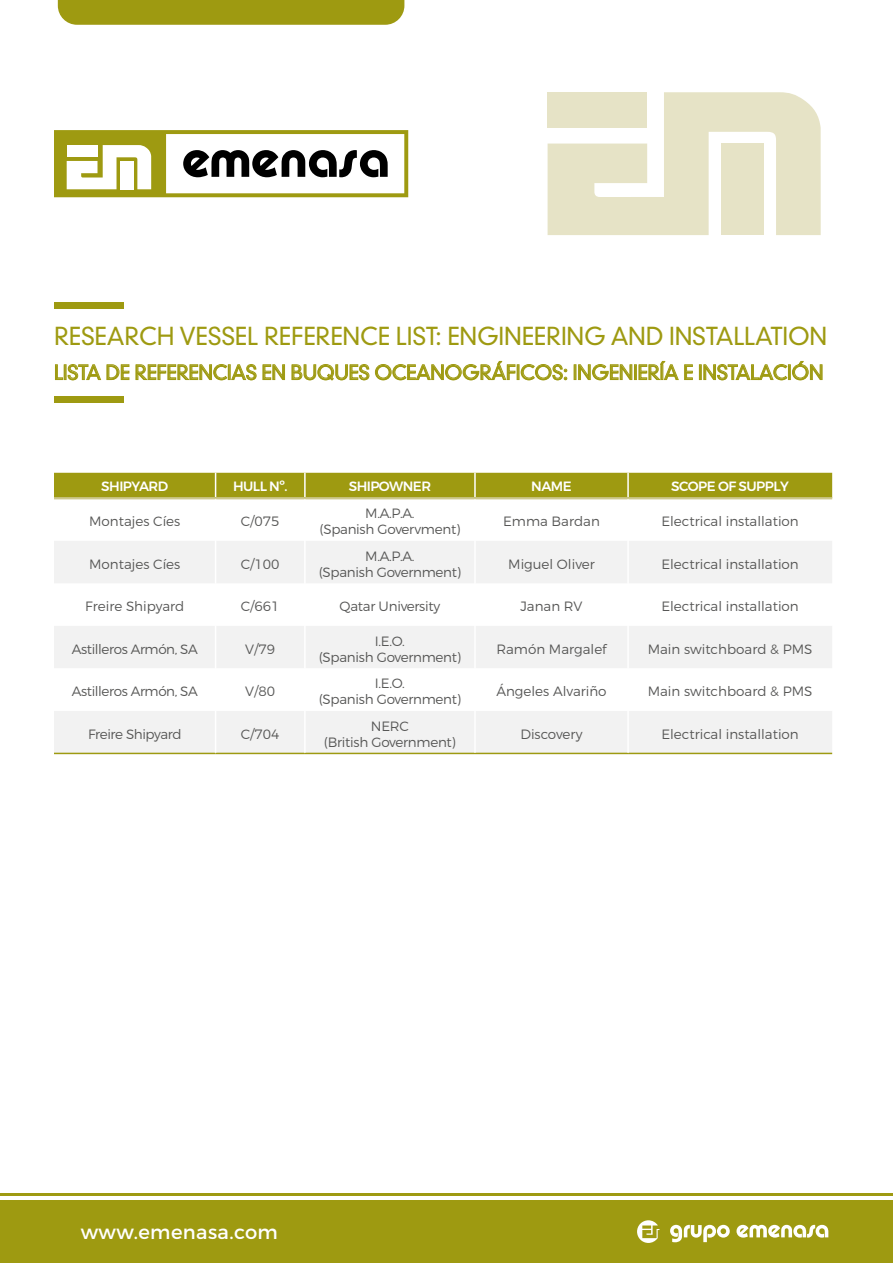
<style>
.page{position:relative;width:893px;height:1263px;background:#fff}
.page>*{position:absolute;margin:0;border:0;box-sizing:border-box;transform-origin:0 0}
.t1{font:300 24px "DIN Neuzeit Grotesk";letter-spacing:-.01em;color:#9e9a11}
.t2{font:300 19.5px "DIN Neuzeit Grotesk";letter-spacing:-.01em;color:#9e9a11}
.t3{font:19.5px "Montserrat";letter-spacing:.02em;color:#fff}
.t4{font:300 13.5px "Montserrat";color:#575756}
.t5{font:300 13.5px/16.2px "Montserrat";letter-spacing:-.02em;color:#575756;text-align:center}
.t6{font:300 13.5px "Montserrat";letter-spacing:-.03em;color:#575756}
.t7{font:500 13.5px "Montserrat";letter-spacing:-.04em;color:#fff}
</style>
<div class="page">
<svg style="left:54px;top:541px;width:778px;height:212px;fill:#f2f2f2"></svg>
<svg style="left:54px;top:668px;width:778px;height:43px"></svg>
<div style="left:54px;top:473px;width:778px;height:24px;background:#9e9a11"></div>
<hr style="left:304px;top:473px;width:2px;height:24px;background:#fff">
<hr style="left:474px;top:473px;width:2px;height:24px;background:#fff">
<hr style="left:627px;top:473px;width:2px;height:24px;background:#fff">
<hr style="left:54px;top:497px;width:162px;height:2px;background:#cdc88c">
<hr style="left:216px;top:497px;width:89px;height:2px;background:#cdc88c">
<hr style="left:305px;top:497px;width:170px;height:2px;background:#cdc88c">
<hr style="left:475px;top:497px;width:153px;height:2px;background:#cdc88c">
<hr style="left:628px;top:497px;width:204px;height:2px;background:#cdc88c">
<hr style="left:54px;top:753px;width:162px;height:1px;background:#9e9a11">
<hr style="left:216px;top:753px;width:89px;height:1px;background:#9e9a11">
<hr style="left:305px;top:753px;width:170px;height:1px;background:#9e9a11">
<hr style="left:475px;top:753px;width:153px;height:1px;background:#9e9a11">
<hr style="left:628px;top:753px;width:204px;height:1px;background:#9e9a11">
<hr style="left:215px;top:541px;width:1px;height:42px;background:#fff">
<hr style="left:304px;top:541px;width:2px;height:42px;background:#fff">
<hr style="left:474px;top:541px;width:2px;height:42px;background:#fff">
<hr style="left:627px;top:541px;width:2px;height:42px;background:#fff">
<hr style="left:215px;top:583px;width:1px;height:43px;background:#fff">
<hr style="left:304px;top:583px;width:2px;height:43px;background:#fff">
<hr style="left:474px;top:583px;width:2px;height:43px;background:#fff">
<hr style="left:627px;top:583px;width:2px;height:43px;background:#fff">
<hr style="left:215px;top:626px;width:1px;height:42px;background:#fff">
<hr style="left:304px;top:626px;width:2px;height:42px;background:#fff">
<hr style="left:474px;top:626px;width:2px;height:42px;background:#fff">
<hr style="left:627px;top:626px;width:2px;height:42px;background:#fff">
<hr style="left:215px;top:668px;width:1px;height:43px;background:#fff">
<hr style="left:304px;top:668px;width:2px;height:43px;background:#fff">
<hr style="left:474px;top:668px;width:2px;height:43px;background:#fff">
<hr style="left:627px;top:668px;width:2px;height:43px;background:#fff">
<hr style="left:215px;top:711px;width:1px;height:42px;background:#fff">
<hr style="left:304px;top:711px;width:2px;height:42px;background:#fff">
<hr style="left:474px;top:711px;width:2px;height:42px;background:#fff">
<hr style="left:627px;top:711px;width:2px;height:42px;background:#fff">
<svg style="left:548px;top:92px;width:273px;height:143px"></svg>
<div style="left:721px;top:144px;width:42px;height:91px;background:#e6e3c6"></div>
<svg style="left:54px;top:130px;width:354px;height:67px"></svg>
<svg style="left:55px;top:364px;width:230px;height:17px"></svg>
<svg style="left:291px;top:360px;width:276px;height:21px"></svg>
<svg style="left:574px;top:360px;width:119px;height:21px"></svg>
<div style="left:699px;top:364px;width:3px;height:16px;border:1px solid #9e9a11"></div>
<svg style="left:703px;top:360px;width:120px;height:21px"></svg>
<div style="left:54px;top:303px;width:69px;height:6px;background:#9e9a11"></div>
<div style="left:54px;top:396px;width:69px;height:7px;background:#9e9a11"></div>
<div style="left:58px;top:0;width:346px;height:25px;background:#9e9a11"></div>
<div style="left:0;top:1200px;width:893px;height:63px;background:#9e9a11"></div>
<svg style="left:637px;top:1220px;width:23px;height:23px"></svg>
<svg style="left:670px;top:1225px;width:60px;height:17px"></svg>
<svg style="left:736px;top:1225px;width:92px;height:12px"></svg>
<hr style="left:0;top:1193px;width:893px;height:3px;background:#9e9a11">
<h1 class="t1" style="left:54px;top:322px;width:775px">RESEARCH VESSEL REFERENCE LIST: ENGINEERING AND INSTALLATION</h1>
<h2 class="t2" style="left:54px;top:361px;width:771px">LISTA DE REFERENCIAS EN BUQUES OCEANOGRÁFICOS: INGENIERÍA E INSTALACIÓN</h2>
<p class="t7" style="left:101px;top:477px;width:68px">SHIPYARD</p>
<p class="t7" style="left:233px;top:477px;width:56px">HULL Nº.</p>
<p class="t7" style="left:349px;top:477px;width:84px">SHIPOWNER</p>
<p class="t7" style="left:531px;top:477px;width:42px">NAME</p>
<p class="t7" style="left:671px;top:477px;width:119px">SCOPE OF SUPPLY</p>
<p class="t4" style="left:89px;top:513px;width:93px">Montajes Cíes</p>
<p class="t4" style="left:241px;top:513px;width:40px">C/075</p>
<p class="t5" style="left:320px;top:505px;width:142px">M.A.P.A.<br>(Spanish Govervment)</p>
<p class="t4" style="left:503px;top:513px;width:98px">Emma Bardan</p>
<p class="t4" style="left:661px;top:513px;width:139px">Electrical installation</p>
<p class="t4" style="left:89px;top:556px;width:93px">Montajes Cíes</p>
<p class="t4" style="left:241px;top:556px;width:40px">C/100</p>
<p class="t5" style="left:319px;top:547px;width:144px">M.A.P.A.<br>(Spanish Government)</p>
<p class="t4" style="left:508px;top:556px;width:88px">Miguel Oliver</p>
<p class="t4" style="left:661px;top:556px;width:139px">Electrical installation</p>
<p class="t4" style="left:85px;top:598px;width:101px">Freire Shipyard</p>
<p class="t4" style="left:241px;top:598px;width:40px">C/661</p>
<p class="t5" style="left:340px;top:598px;width:102px">Qatar University</p>
<p class="t4" style="left:520px;top:598px;width:64px">Janan RV</p>
<p class="t4" style="left:661px;top:598px;width:139px">Electrical installation</p>
<p class="t6" style="left:72px;top:641px;width:127px">Astilleros Armón, SA</p>
<p class="t4" style="left:245px;top:641px;width:31px">V/79</p>
<p class="t5" style="left:319px;top:632px;width:144px">I.E.O.<br>(Spanish Government)</p>
<p class="t4" style="left:496px;top:641px;width:112px">Ramón Margalef</p>
<p class="t4" style="left:648px;top:641px;width:166px">Main switchboard &amp; PMS</p>
<p class="t6" style="left:72px;top:683px;width:127px">Astilleros Armón, SA</p>
<p class="t4" style="left:245px;top:683px;width:31px">V/80</p>
<p class="t5" style="left:319px;top:675px;width:144px">I.E.O.<br>(Spanish Government)</p>
<p class="t4" style="left:496px;top:683px;width:112px">Ángeles Alvariño</p>
<p class="t4" style="left:648px;top:683px;width:166px">Main switchboard &amp; PMS</p>
<p class="t6" style="left:88px;top:726px;width:95px">Freire Shipyard</p>
<p class="t4" style="left:241px;top:726px;width:40px">C/704</p>
<p class="t5" style="left:324px;top:717px;width:133px">NERC<br>(British Government)</p>
<p class="t4" style="left:520px;top:726px;width:64px">Discovery</p>
<p class="t4" style="left:661px;top:726px;width:139px">Electrical installation</p>
<h2 class="t3" style="left:81px;top:1219px;width:199px">www.emenasa.com</h2>
</div>
